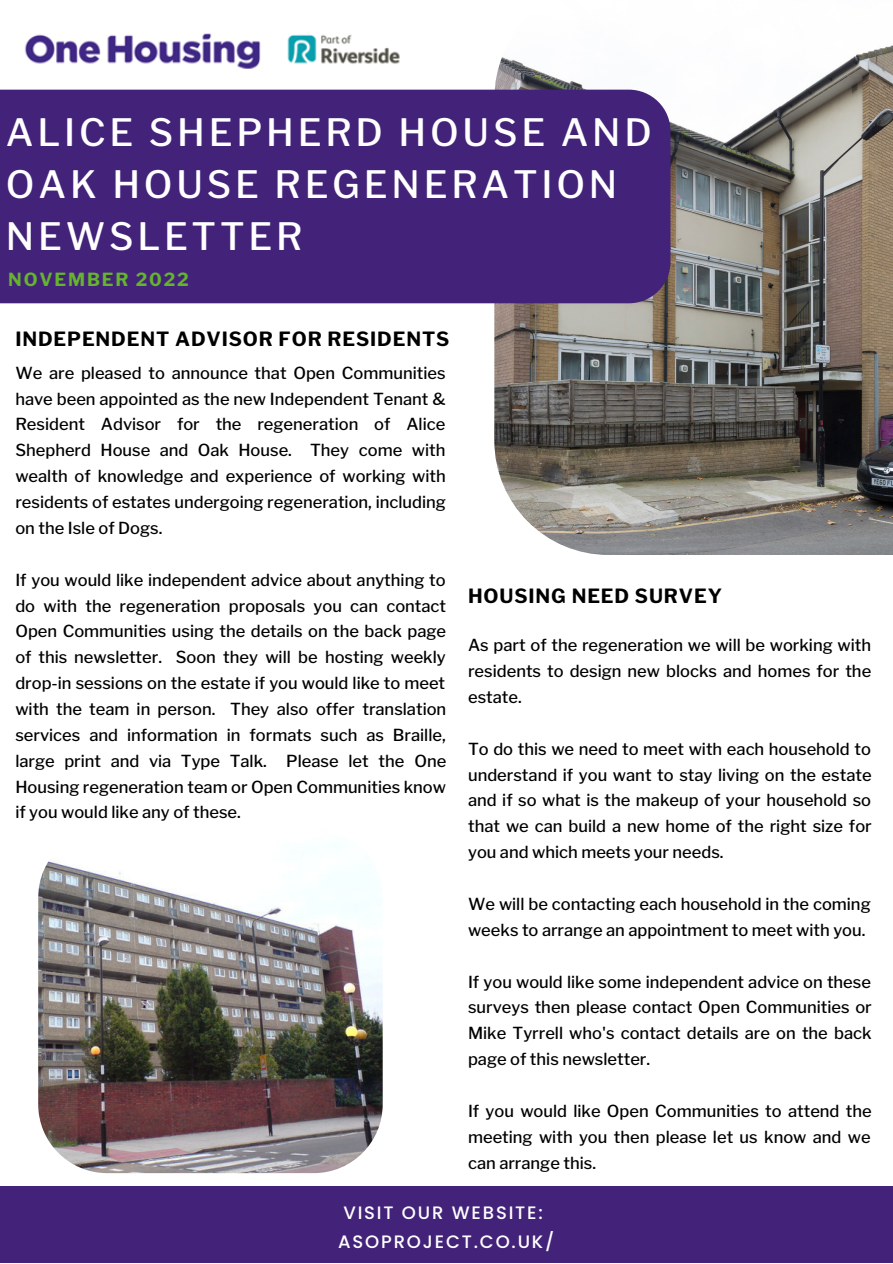
<style>
.page{position:relative;width:893px;height:1264px;background:#fff}
.page>*{position:absolute;margin:0;border:0;box-sizing:border-box;transform-origin:0 0}
.t1{font:500 37.5px/51.8px "Libre Franklin";letter-spacing:.1em;color:#fff}
.t2{font:700 19.5px "Libre Franklin";letter-spacing:.045em;color:#000}
.t3{font:500 18px "Poppins";letter-spacing:.1em;color:#fff}
.t4{font:700 18px "Libre Franklin";letter-spacing:.1em;color:#65b32e}
.t5{font:500 16.5px/25.8px "Libre Franklin";color:#000;text-align:justify}
</style>
<div class="page">
<div style="left:0;top:1186px;width:892px;height:76px;background:#43237a"></div>
<img style="left:6px;top:33px;width:409px;height:57px">
<img style="left:494px;top:45px;width:398px;height:510px">
<div style="left:0;top:90px;width:670px;height:213px;background:#43237a"></div>
<img style="left:38px;top:828px;width:344px;height:345px;border-radius:69px">
<h1 class="t1" style="left:6px;top:107px;width:647px">ALICE SHEPHERD HOUSE AND<br>OAK HOUSE REGENERATION<br>NEWSLETTER</h1>
<p class="t4" style="left:8px;top:268px;width:182px">NOVEMBER 2022</p>
<p class="t2" style="left:15px;top:327px;width:435px">INDEPENDENT ADVISOR FOR RESIDENTS</p>
<p class="t5" style="left:15px;top:360px;width:432px">We are pleased to announce that Open Communities have been appointed as the new Independent Tenant &amp; Resident Advisor for the regeneration of Alice Shepherd House and Oak House. They come with wealth of knowledge and experience of working with residents of estates undergoing regeneration, including on the Isle of Dogs.</p>
<p class="t5" style="left:15px;top:567px;width:432px">If you would like independent advice about anything to do with the regeneration proposals you can contact Open Communities using the details on the back page of this newsletter. Soon they will be hosting weekly drop-in sessions on the estate if you would like to meet with the team in person. They also offer translation services and information in formats such as Braille, large print and via Type Talk. Please let the One Housing regeneration team or Open Communities know if you would like any of these.</p>
<p class="t2" style="left:468px;top:583px;width:255px">HOUSING NEED SURVEY</p>
<p class="t5" style="left:468px;top:632px;width:404px">As part of the regeneration we will be working with residents to design new blocks and homes for the estate.</p>
<p class="t5" style="left:468px;top:735px;width:405px">To do this we need to meet with each household to understand if you want to stay living on the estate and if so what is the makeup of your household so that we can build a new home of the right size for you and which meets your needs.</p>
<p class="t5" style="left:468px;top:891px;width:404px">We will be contacting each household in the coming weeks to arrange an appointment to meet with you.</p>
<p class="t5" style="left:468px;top:968px;width:405px">If you would like some independent advice on these surveys then please contact Open Communities or Mike Tyrrell who's contact details are on the back page of this newsletter.</p>
<p class="t5" style="left:468px;top:1097px;width:405px">If you would like Open Communities to attend the meeting with you then please let us know and we can arrange this.</p>
<p class="t3" style="left:343px;top:1199px;width:201px">VISIT OUR WEBSITE:</p>
<p class="t3" style="left:338px;top:1228px;width:218px">ASOPROJECT.CO.UK/</p>
</div>
